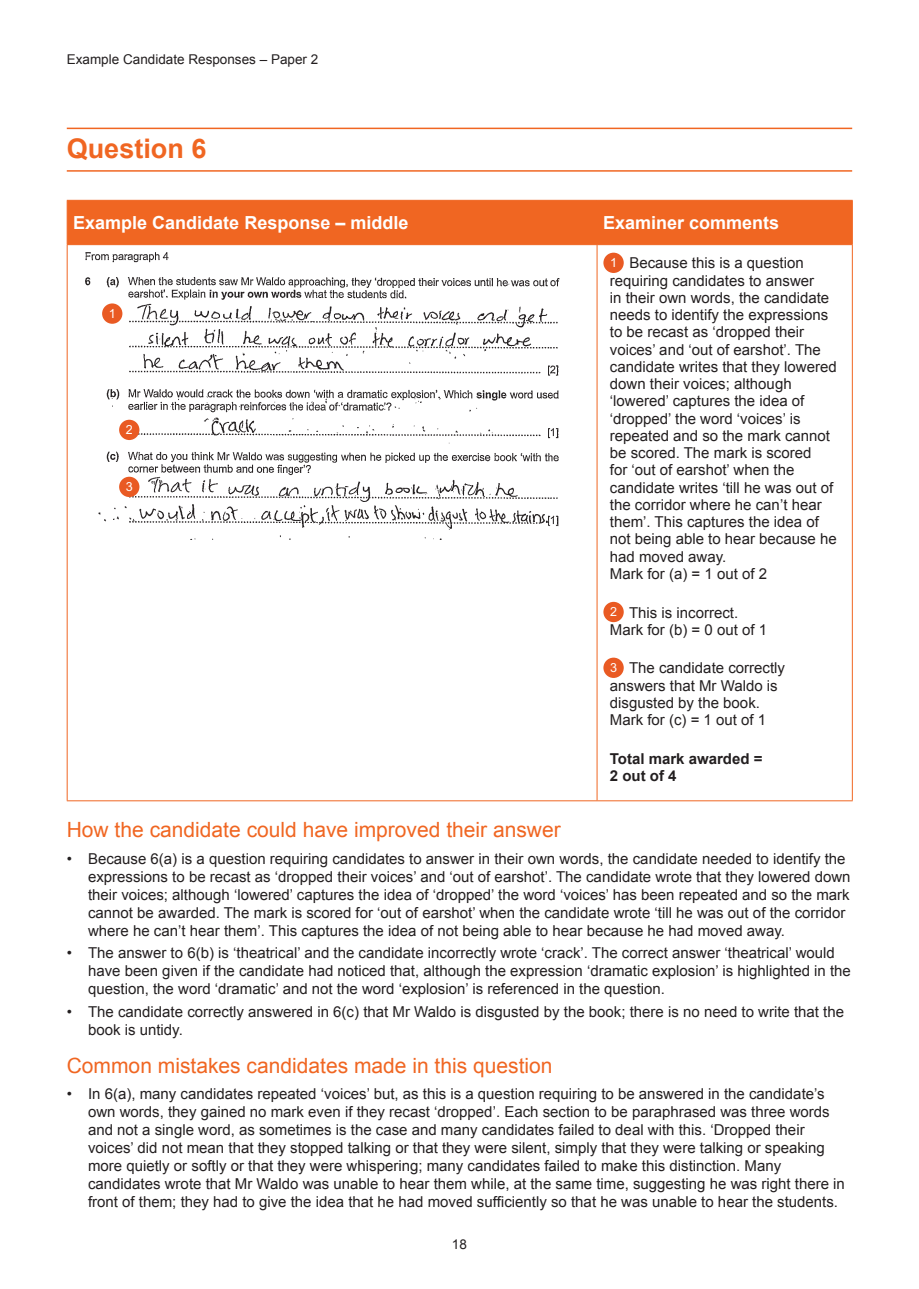
<style>
.page{position:relative;width:919px;height:1289px;background:#fff}
.page>*{position:absolute;margin:0;border:0;box-sizing:border-box;transform-origin:0 0}
.t1{font:700 27px "Arial";color:#f06622}
.t2{font:21px "Arial";color:#f06622}
.t3{font:700 18px "Arial";color:#fff}
.t4{font:15px/17.2px "Arial";color:#231f20}
.t5{font:700 15px/17.2px "Arial";color:#231f20}
.t6{font:13.5px "Arial";color:#231f20}
.t7{font:12.6px "Arial MT Pro";color:#fff}
</style>
<div class="page">
<hr style="left:67px;top:128px;width:785px;height:1px;background:#f06622">
<hr style="left:67px;top:170px;width:785px;height:2px;background:#f06622">
<div style="left:68px;top:201px;width:783px;height:43px;background:#f06622"></div>
<hr style="left:67px;top:201px;width:1px;height:43px;background:#f06622">
<hr style="left:67px;top:200px;width:530px;height:1px;background:#f06622">
<hr style="left:67px;top:244px;width:530px;height:1px;background:#f06622">
<hr style="left:596px;top:201px;width:1px;height:43px;background:#f06622">
<hr style="left:597px;top:200px;width:255px;height:1px;background:#f06622">
<hr style="left:851px;top:201px;width:1px;height:43px;background:#f06622">
<hr style="left:597px;top:244px;width:255px;height:1px;background:#f06622">
<hr style="left:67px;top:245px;width:1px;height:555px;background:#f06622">
<hr style="left:67px;top:800px;width:530px;height:1px;background:#f06622">
<hr style="left:596px;top:245px;width:1px;height:555px;background:#f06622">
<hr style="left:851px;top:245px;width:1px;height:555px;background:#f06622">
<hr style="left:597px;top:800px;width:255px;height:1px;background:#f06622">
<img style="left:85px;top:252px;width:475px;height:288px">
<div style="left:603px;top:253px;width:20px;height:20px;background:#e95a23;border-radius:50%"></div>
<div style="left:603px;top:602px;width:20px;height:20px;background:#e95a23;border-radius:50%"></div>
<div style="left:603px;top:657px;width:20px;height:21px;background:#e95a23;border-radius:50%"></div>
<div style="left:102px;top:303px;width:20px;height:21px;background:#e95a23;border-radius:50%"></div>
<div style="left:119px;top:420px;width:20px;height:20px;background:#e95a23;border-radius:50%"></div>
<div style="left:119px;top:476px;width:20px;height:21px;background:#e95a23;border-radius:50%"></div>
<p class="t6" style="left:67px;top:50px;width:253px">Example Candidate Responses – Paper 2</p>
<h1 class="t1" style="left:67px;top:131px;width:141px">Question 6</h1>
<p class="t3" style="left:73px;top:211px;width:337px">Example Candidate Response – middle</p>
<p class="t3" style="left:603px;top:211px;width:178px">Examiner comments</p>
<p class="t4" style="left:609px;top:254px;width:228px;text-indent:20px">Because this is a question requiring candidates to answer<br>in their own words, the candidate needs to identify the expressions to be recast as ‘dropped their voices’ and ‘out of earshot’. The candidate writes that they lowered down their voices; although ‘lowered’ captures the idea of ‘dropped’ the word ‘voices’ is repeated and so the mark cannot be scored. The mark is scored<br>for ‘out of earshot’ when the candidate writes ‘till he was out of the corridor where he can’t hear them’. This captures the idea of not being able to hear because he had moved away.<br>Mark for (a) = 1 out of 2</p>
<p class="t4" style="left:609px;top:603px;width:159px;text-indent:19px">This is incorrect.<br>Mark for (b) = 0 out of 1</p>
<p class="t4" style="left:609px;top:659px;width:177px;text-indent:19px">The candidate correctly answers that Mr Waldo is disgusted by the book.<br>Mark for (c) = 1 out of 1</p>
<p class="t5" style="left:609px;top:750px;width:154px">Total mark awarded =<br>2 out of 4</p>
<p class="t7" style="left:610px;top:255px;width:9px">1</p>
<p class="t7" style="left:109px;top:306px;width:9px">1</p>
<p class="t7" style="left:126px;top:422px;width:9px">2</p>
<p class="t7" style="left:126px;top:479px;width:9px">3</p>
<p class="t7" style="left:610px;top:604px;width:9px">2</p>
<p class="t7" style="left:610px;top:660px;width:9px">3</p>
<h2 class="t2" style="left:67px;top:816px;width:495px">How the candidate could have improved their answer</h2>
<p class="t4" style="left:88px;top:849px;width:764px;line-height:18px;text-indent:-21px">• Because 6(a) is a question requiring candidates to answer in their own words, the candidate needed to identify the expressions to be recast as ‘dropped their voices’ and ‘out of earshot’. The candidate wrote that they lowered down their voices; although ‘lowered’ captures the idea of ‘dropped’ the word ‘voices’ has been repeated and so the mark cannot be awarded. The mark is scored for ‘out of earshot’ when the candidate wrote ‘till he was out of the corridor where he can’t hear them’. This captures the idea of not being able to hear because he had moved away.</p>
<p class="t4" style="left:88px;top:944px;width:764px;line-height:18px;text-indent:-21px">• The answer to 6(b) is ‘theatrical’ and the candidate incorrectly wrote ‘crack’. The correct answer ‘theatrical’ would have been given if the candidate had noticed that, although the expression ‘dramatic explosion’ is highlighted in the question, the word ‘dramatic’ and not the word ‘explosion’ is referenced in the question.</p>
<p class="t4" style="left:88px;top:1002px;width:757px;line-height:18px;text-indent:-21px">• The candidate correctly answered in 6(c) that Mr Waldo is disgusted by the book; there is no need to write that the book is untidy.</p>
<h2 class="t2" style="left:67px;top:1051px;width:487px">Common mistakes candidates made in this question</h2>
<p class="t4" style="left:88px;top:1084px;width:758px;line-height:18px;text-indent:-21px">• In 6(a), many candidates repeated ‘voices’ but, as this is a question requiring to be answered in the candidate’s own words, they gained no mark even if they recast ‘dropped’. Each section to be paraphrased was three words and not a single word, as sometimes is the case and many candidates failed to deal with this. ‘Dropped their voices’ did not mean that they stopped talking or that they were silent, simply that they were talking or speaking more quietly or softly or that they were whispering; many candidates failed to make this distinction. Many candidates wrote that Mr Waldo was unable to hear them while, at the same time, suggesting he was right there in front of them; they had to give the idea that he had moved sufficiently so that he was unable to hear the students.</p>
<p class="t6" style="left:452px;top:1235px;width:17px">18</p>
</div>
